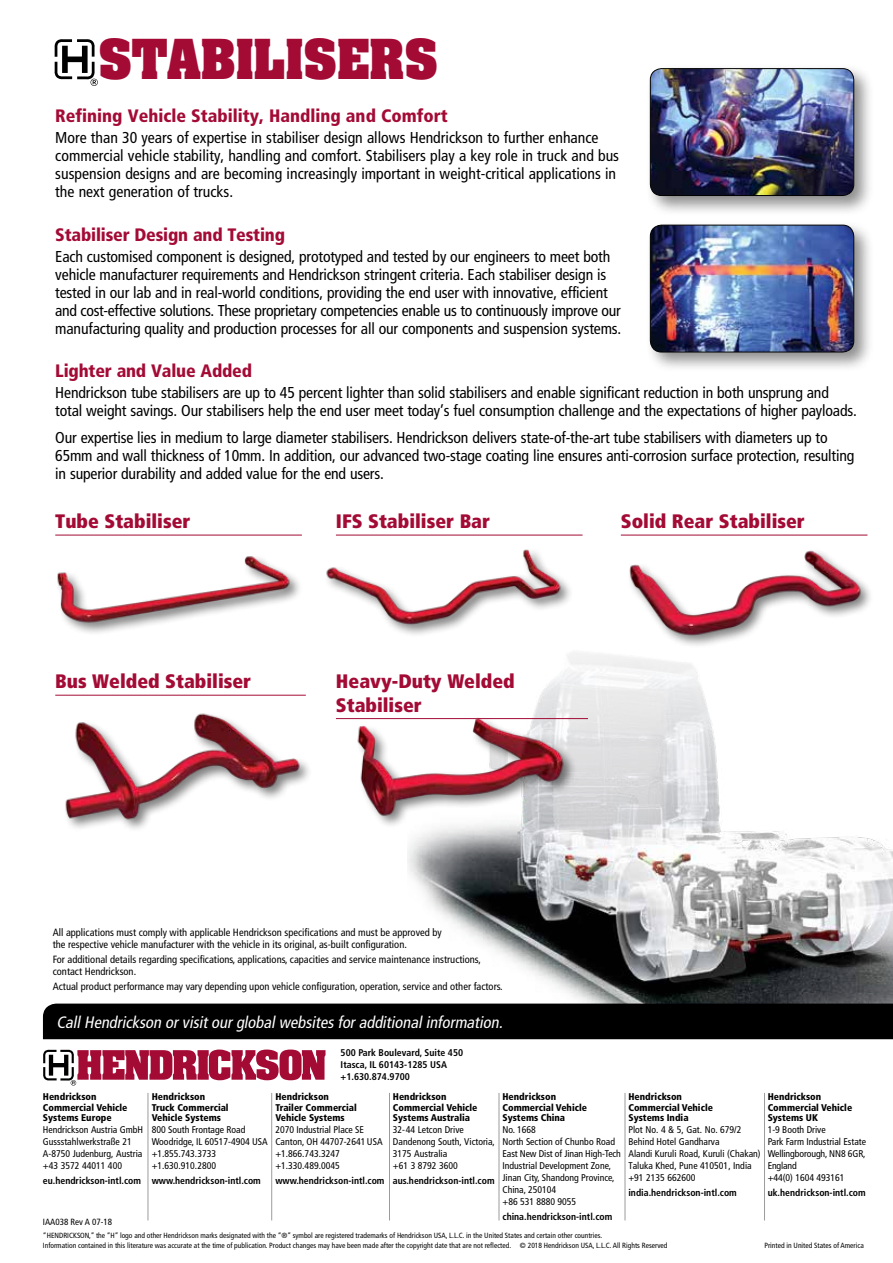
<style>
.page{position:relative;width:893px;height:1263px;background:#fff}
.page>*{position:absolute;margin:0;border:0;box-sizing:border-box;transform-origin:0 0}
.t1{font:700 46.95px "Aachen Std";letter-spacing:-.01em;color:#a30b35}
.t2{font:900 condensed 19.5px/23.4px "Frutiger LT Std";color:#a30b35}
.t3{font:900 condensed 18px "Frutiger LT Std";letter-spacing:-.01em;color:#a30b35}
.t4{font:italic condensed 16.5px "Frutiger LT Std";color:#fff}
.t5{font:condensed 15.75px/18px "Frutiger LT Std";letter-spacing:-.01em;color:#000}
.t6{font:condensed 10.5px/12px "Frutiger LT Std";color:#000}
.t7{font:condensed 9.75px/12px "Frutiger LT Std";color:#000}
.t8{font:900 condensed 9.75px/10.5px "Frutiger LT Std";color:#000}
.t9{font:700 condensed 9.75px/12px "Frutiger LT Std";color:#000}
.t10{font:condensed 9px "Frutiger LT Std";color:#000}
.t11{font:condensed 7.5px "Frutiger LT Std";color:#000}
</style>
<div class="page">
<img style="left:407px;top:652px;width:486px;height:351px">
<hr style="left:336px;top:718px;width:252px;height:1px;background:#a30b35">
<hr style="left:621px;top:535px;width:246px;height:1px;background:#a30b35">
<hr style="left:336px;top:535px;width:247px;height:1px;background:#a30b35">
<hr style="left:55px;top:535px;width:247px;height:1px;background:#a30b35">
<hr style="left:55px;top:695px;width:251px;height:1px;background:#a30b35">
<img style="left:65px;top:713px;width:242px;height:114px">
<div style="left:324px;top:547px;width:250px;height:91px;background:#000;opacity:.5"></div>
<img style="left:324px;top:547px;width:244px;height:81px">
<div style="left:627px;top:548px;width:247px;height:101px;background:#000;opacity:.5"></div>
<img style="left:627px;top:548px;width:240px;height:92px">
<div style="left:55px;top:553px;width:248px;height:83px;background:#000;opacity:.5"></div>
<img style="left:55px;top:553px;width:243px;height:73px">
<div style="left:645px;top:220px;width:230px;height:153px;background:#000;opacity:.45"></div>
<img style="left:650px;top:225px;width:204px;height:127px">
<div style="left:650px;top:225px;width:204px;height:127px;border:1px solid #000;border-radius:11px"></div>
<div style="left:645px;top:64px;width:230px;height:153px;background:#000;opacity:.45"></div>
<img style="left:650px;top:69px;width:204px;height:127px">
<div style="left:650px;top:68px;width:204px;height:128px;border:1px solid #000;border-radius:11px"></div>
<svg style="left:55px;top:39px;width:43px;height:47px"></svg>
<div style="left:356px;top:716px;width:222px;height:113px;background:#000;opacity:.5"></div>
<img style="left:349px;top:711px;width:221px;height:109px">
<svg style="left:43px;top:1049px;width:282px;height:36px"></svg>
<hr style="left:389px;top:1093px;width:1px;height:127px;background:#000">
<hr style="left:499px;top:1093px;width:1px;height:127px;background:#000">
<hr style="left:625px;top:1093px;width:1px;height:127px;background:#000">
<hr style="left:764px;top:1093px;width:1px;height:127px;background:#000">
<hr style="left:271px;top:1093px;width:1px;height:127px;background:#000">
<hr style="left:148px;top:1093px;width:1px;height:127px;background:#000">
<div style="left:43px;top:1003px;width:850px;height:36px;background:#000"></div>
<h1 class="t1" style="left:99px;top:25px;width:341px">STABILISERS</h1>
<p class="t3" style="left:55px;top:105px;width:394px">Refining Vehicle Stability, Handling and Comfort</p>
<p class="t5" style="left:55px;top:129px;width:565px">More than 30 years of expertise in stabiliser design allows Hendrickson to further enhance commercial vehicle stability, handling and comfort. Stabilisers play a key role in truck and bus suspension designs and are becoming increasingly important in weight-critical applications in the next generation of trucks.</p>
<p class="t3" style="left:55px;top:223px;width:231px">Stabiliser Design and Testing</p>
<p class="t5" style="left:55px;top:247px;width:568px">Each customised component is designed, prototyped and tested by our engineers to meet both vehicle manufacturer requirements and Hendrickson stringent criteria. Each stabiliser design is tested in our lab and in real-world conditions, providing the end user with innovative, efficient and cost-effective solutions. These proprietary competencies enable us to continuously improve our manufacturing quality and production processes for all our components and suspension systems.</p>
<p class="t3" style="left:55px;top:360px;width:198px">Lighter and Value Added</p>
<p class="t5" style="left:55px;top:383px;width:803px">Hendrickson tube stabilisers are up to 45 percent lighter than solid stabilisers and enable significant reduction in both unsprung and total weight savings. Our stabilisers help the end user meet today’s fuel consumption challenge and the expectations of higher payloads.</p>
<p class="t5" style="left:55px;top:428px;width:801px">Our expertise lies in medium to large diameter stabilisers. Hendrickson delivers state-of-the-art tube stabilisers with diameters up to<br>65mm and wall thickness of 10mm. In addition, our advanced two-stage coating line ensures anti-corrosion surface protection, resulting in superior durability and added value for the end users.</p>
<p class="t2" style="left:55px;top:509px;width:137px">Tube Stabiliser</p>
<p class="t2" style="left:336px;top:509px;width:156px">IFS Stabiliser Bar</p>
<p class="t2" style="left:621px;top:509px;width:186px">Solid Rear Stabiliser</p>
<p class="t2" style="left:55px;top:670px;width:197px">Bus Welded Stabiliser</p>
<p class="t2" style="left:336px;top:670px;width:180px">Heavy-Duty Welded<br>Stabiliser</p>
<p class="t6" style="left:53px;top:926px;width:390px">All applications must comply with applicable Hendrickson specifications and must be approved by the respective vehicle manufacturer with the vehicle in its original, as-built configuration.</p>
<p class="t6" style="left:53px;top:953px;width:430px">For additional details regarding specifications, applications, capacities and service maintenance instructions, contact Hendrickson.</p>
<p class="t6" style="left:53px;top:980px;width:451px">Actual product performance may vary depending upon vehicle configuration, operation, service and other factors.</p>
<p class="t4" style="left:56px;top:1012px;width:451px">CallHendrickson orvisitourglobalwebsitesforadditionalinformation.</p>
<p class="t9" style="left:341px;top:1047px;width:124px">500 Park Boulevard, Suite 450<br>Itasca, IL 60143-1285 USA +1.630.874.9700</p>
<p class="t8" style="left:152px;top:1091px;width:78px">Hendrickson<br>Truck Commercial<br>Vehicle Systems</p>
<p class="t7" style="left:152px;top:1124px;width:118px">800 South Frontage Road<br>Woodridge, IL 60517-4904 USA +1.855.743.3733 +1.630.910.2800</p>
<p class="t9" style="left:152px;top:1175px;width:111px">www.hendrickson-intl.com</p>
<p class="t8" style="left:502px;top:1091px;width:86px">Hendrickson<br>Commercial Vehicle<br>Systems China</p>
<p class="t7" style="left:502px;top:1124px;width:120px">No. 1668<br>North Section of Chunbo Road<br>East New Dist of Jinan High-Tech<br>Industrial Development Zone,<br>Jinan City, Shandong Province,<br>China, 250104<br>+86 531 8880 9055</p>
<p class="t9" style="left:502px;top:1211px;width:111px">china.hendrickson-intl.com</p>
<p class="t8" style="left:275px;top:1091px;width:83px">Hendrickson<br>Trailer Commercial<br>Vehicle Systems</p>
<p class="t7" style="left:275px;top:1124px;width:109px">2070 Industrial Place SE<br>Canton, OH 44707-2641 USA +1.866.743.3247 +1.330.489.0045</p>
<p class="t9" style="left:275px;top:1175px;width:111px">www.hendrickson-intl.com</p>
<p class="t8" style="left:393px;top:1091px;width:86px">Hendrickson<br>Commercial Vehicle<br>Systems Australia</p>
<p class="t7" style="left:393px;top:1124px;width:104px">32-44 Letcon Drive<br>Dandenong South, Victoria,<br>3175 Australia<br>+61 3 8792 3600</p>
<p class="t9" style="left:393px;top:1175px;width:103px">aus.hendrickson-intl.com</p>
<p class="t8" style="left:628px;top:1091px;width:86px">Hendrickson<br>Commercial Vehicle<br>Systems India</p>
<p class="t7" style="left:628px;top:1124px;width:134px">Plot No. 4 &amp; 5, Gat. No. 679/2<br>Behind Hotel Gandharva<br>Alandi Kuruli Road, Kuruli (Chakan)<br>Taluka Khed, Pune 410501, India +91 2135 662600</p>
<p class="t9" style="left:628px;top:1187px;width:110px">india.hendrickson-intl.com</p>
<p class="t8" style="left:43px;top:1091px;width:86px">Hendrickson<br>Commercial Vehicle<br>Systems Europe</p>
<p class="t7" style="left:43px;top:1124px;width:102px">Hendrickson Austria GmbH<br>Gussstahlwerkstraße 21<br>A-8750 Judenburg, Austria +43 3572 44011 400</p>
<p class="t9" style="left:43px;top:1175px;width:100px">eu.hendrickson-intl.com</p>
<p class="t8" style="left:768px;top:1091px;width:86px">Hendrickson<br>Commercial Vehicle<br>Systems UK</p>
<p class="t7" style="left:768px;top:1124px;width:100px">1-9 Booth Drive<br>Park Farm Industrial Estate<br>Wellingborough, NN8 6GR,<br>England<br>+44(0) 1604 493161</p>
<p class="t9" style="left:768px;top:1187px;width:100px">uk.hendrickson-intl.com</p>
<p class="t10" style="left:43px;top:1216px;width:71px">IAA038 Rev A 07-18</p>
<p class="t11" style="left:43px;top:1241px;width:626px">Information contained in this literature was accurate at the time of publication. Product changes may have been made after the copyright date that are not reflected. © 2018 Hendrickson USA, L.L.C. All Rights Reserved</p>
<p class="t11" style="left:764px;top:1241px;width:101px">Printed in United States of America</p>
<p class="t11" style="left:43px;top:1231px;width:561px">“HENDRICKSON,” the “H” logo and other Hendrickson marks designated with the “®” symbol are registered trademarks of Hendrickson USA, L.L.C. in the United States and certain other countries.</p>
</div>
